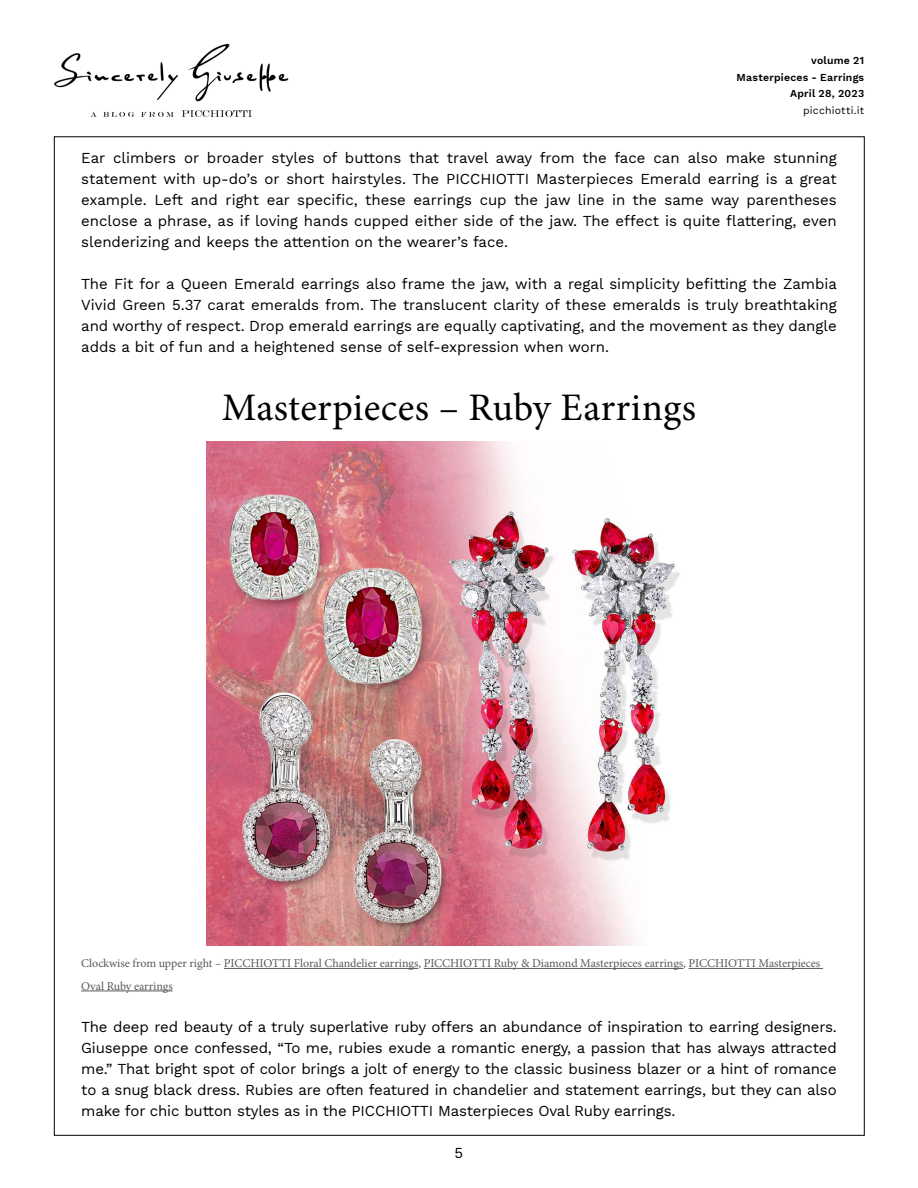
<style>
.page{position:relative;width:918px;height:1188px;background:#fff}
.page>*{position:absolute;margin:0;border:0;box-sizing:border-box;transform-origin:0 0}
.t1{font:39px "Minion Pro";letter-spacing:.01em;color:#000}
.t2{font:15px/21px "Work Sans";color:#000;text-align:justify}
.t3{font:12px/22.5px "Minion Pro";letter-spacing:-.005em;color:#58595b}
.t4{font:600 10.5px/16.5px "Work Sans";letter-spacing:.02em;color:#000;text-align:right}
.t5{font:10.5px "Work Sans";letter-spacing:.015em;color:#000}
</style>
<div class="page">
<hr style="left:224px;top:968px;width:194px;height:1px;background:#58595b">
<hr style="left:424px;top:968px;width:259px;height:1px;background:#58595b">
<hr style="left:689px;top:968px;width:134px;height:1px;background:#58595b">
<hr style="left:81px;top:991px;width:92px;height:1px;background:#58595b">
<img style="left:54px;top:43px;width:235px;height:74px">
<img style="left:207px;top:441px;width:473px;height:504px">
<p class="t4" style="left:736px;top:52px;width:129px">volume 21<br>Masterpieces - Earrings<br>April 28, 2023</p>
<p class="t5" style="left:803px;top:102px;width:62px">picchiotti.it</p>
<p class="t2" style="left:81px;top:147px;width:757px">Ear climbers or broader styles of buttons that travel away from the face can also make stunning statement with up-do’s or short hairstyles. The PICCHIOTTI Masterpieces Emerald earring is a great example. Left and right ear specific, these earrings cup the jaw line in the same way parentheses enclose a phrase, as if loving hands cupped either side of the jaw. The effect is quite flattering, even slenderizing and keeps the attention on the wearer’s face.</p>
<p class="t2" style="left:81px;top:273px;width:757px">The Fit for a Queen Emerald earrings also frame the jaw, with a regal simplicity befitting the Zambia Vivid Green 5.37 carat emeralds from. The translucent clarity of these emeralds is truly breathtaking and worthy of respect. Drop emerald earrings are equally captivating, and the movement as they dangle adds a bit of fun and a heightened sense of self-expression when worn.</p>
<h1 class="t1" style="left:222px;top:381px;width:476px">Masterpieces – Ruby Earrings</h1>
<p class="t3" style="left:81px;top:952px;width:741px">Clockwise from upper right – PICCHIOTTI Floral Chandelier earrings, PICCHIOTTI Ruby &amp; Diamond Masterpieces earrings, PICCHIOTTI Masterpieces<br>Oval Ruby earrings</p>
<p class="t2" style="left:81px;top:1016px;width:757px">The deep red beauty of a truly superlative ruby offers an abundance of inspiration to earring designers.<br>Giuseppe once confessed, “To me, rubies exude a romantic energy, a passion that has always attracted me.” That bright spot of color brings a jolt of energy to the classic business blazer or a hint of romance to a snug black dress. Rubies are often featured in chandelier and statement earrings, but they can also make for chic button styles as in the PICCHIOTTI Masterpieces Oval Ruby earrings.</p>
<p class="t2" style="left:455px;top:1142px;width:10px">5</p>
</div>
